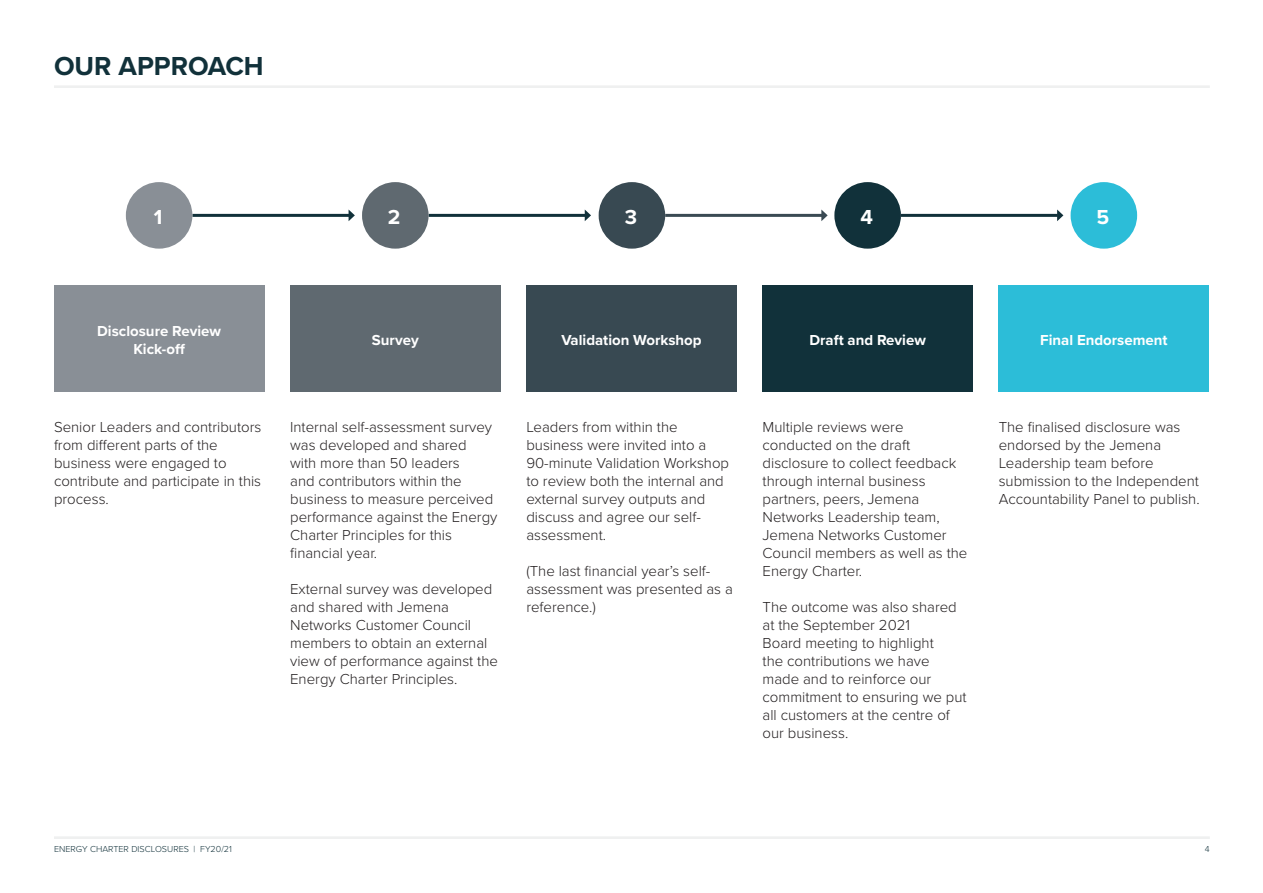
<style>
.page{position:relative;width:1263px;height:893px;background:#fff}
.page>*{position:absolute;margin:0;border:0;box-sizing:border-box;transform-origin:0 0}
.t1{font:700 27px "Proxima Nova";color:#11313a}
.t2{font:700 21px "Proxima Nova";color:#fff}
.t3{font:300 15px/18px "Proxima Nova";color:#231f20}
.t4{font:700 15px "Proxima Nova";color:#fff}
.t5{font:300 9px "Proxima Nova";color:#11313a}
</style>
<div class="page">
<hr style="left:54px;top:836px;width:1156px;height:3px;background:#eff0f0">
<hr style="left:192px;top:214px;width:157px;height:3px;background:#11313a">
<svg style="left:349px;top:210px;width:6px;height:11px"></svg>
<hr style="left:429px;top:214px;width:156px;height:3px;background:#11313a">
<svg style="left:585px;top:210px;width:6px;height:11px"></svg>
<hr style="left:665px;top:214px;width:157px;height:3px;background:#3a4a53">
<svg style="left:821px;top:209px;width:7px;height:12px"></svg>
<hr style="left:901px;top:214px;width:157px;height:3px;background:#11313a">
<svg style="left:1057px;top:209px;width:6px;height:12px"></svg>
<hr style="left:54px;top:85px;width:1156px;height:3px;background:#eff0f0">
<div style="left:54px;top:286px;width:210px;height:106px;background:#898f96"></div>
<div style="left:526px;top:286px;width:211px;height:106px;background:#384952"></div>
<div style="left:290px;top:286px;width:210px;height:106px;background:#5f6970"></div>
<div style="left:762px;top:286px;width:211px;height:106px;background:#11313a"></div>
<div style="left:999px;top:286px;width:210px;height:106px;background:#2cbdd8"></div>
<div style="left:126px;top:182px;width:66px;height:67px;background:#898f96;border-radius:50%"></div>
<div style="left:362px;top:182px;width:67px;height:67px;background:#5f6970;border-radius:50%"></div>
<div style="left:599px;top:182px;width:66px;height:67px;background:#384952;border-radius:50%"></div>
<div style="left:834px;top:182px;width:67px;height:67px;background:#11313a;border-radius:50%"></div>
<div style="left:1070px;top:182px;width:67px;height:67px;background:#2cbdd8;border-radius:50%"></div>
<p class="t1" style="left:54px;top:46px;width:211px">OUR APPROACH</p>
<p class="t2" style="left:154px;top:201px;width:10px">1</p>
<p class="t2" style="left:388px;top:201px;width:14px">2</p>
<p class="t2" style="left:625px;top:201px;width:14px">3</p>
<p class="t2" style="left:860px;top:201px;width:14px">4</p>
<p class="t2" style="left:1096px;top:201px;width:14px">5</p>
<p class="t4" style="left:97px;top:319px;width:125px">Disclosure Review</p>
<p class="t4" style="left:133px;top:337px;width:53px">Kick-off</p>
<p class="t4" style="left:372px;top:328px;width:48px">Survey</p>
<p class="t4" style="left:561px;top:328px;width:142px">Validation Workshop</p>
<p class="t4" style="left:809px;top:328px;width:118px">Draft and Review</p>
<p class="t4" style="left:1040px;top:328px;width:129px">Final Endorsement</p>
<p class="t3" style="left:54px;top:417px;width:209px">Senior Leaders and contributors from different parts of the business were engaged to contribute and participate in this process.</p>
<p class="t3" style="left:290px;top:417px;width:209px">Internal self-assessment survey was developed and shared<br>with more than 50 leaders<br>and contributors within the business to measure perceived performance against the Energy<br>Charter Principles for this financial year.</p>
<p class="t3" style="left:290px;top:579px;width:209px">External survey was developed and shared with Jemena<br>Networks Customer Council members to obtain an external view of performance against the<br>Energy Charter Principles.</p>
<p class="t3" style="left:526px;top:417px;width:204px">Leaders from within the business were invited into a<br>90-minute Validation Workshop to review both the internal and external survey outputs and discuss and agree our self&shy;assessment.</p>
<p class="t3" style="left:526px;top:561px;width:208px">(The last financial year’s self&shy;assessment was presented as a reference.)</p>
<p class="t3" style="left:762px;top:417px;width:206px">Multiple reviews were conducted on the draft disclosure to collect feedback through internal business partners, peers, Jemena<br>Networks Leadership team,<br>Jemena Networks Customer<br>Council members as well as the<br>Energy Charter.</p>
<p class="t3" style="left:762px;top:597px;width:206px">The outcome was also shared at the September 2021<br>Board meeting to highlight<br>the contributions we have made and to reinforce our commitment to ensuring we put all customers at the centre of our business.</p>
<p class="t3" style="left:999px;top:417px;width:202px">The finalised disclosure was endorsed by the Jemena<br>Leadership team before submission to the Independent<br>Accountability Panel to publish.</p>
<p class="t5" style="left:54px;top:843px;width:179px">ENERGY CHARTER DISCLOSURES | FY20/21</p>
<p class="t5" style="left:1205px;top:843px;width:6px">4</p>
</div>
